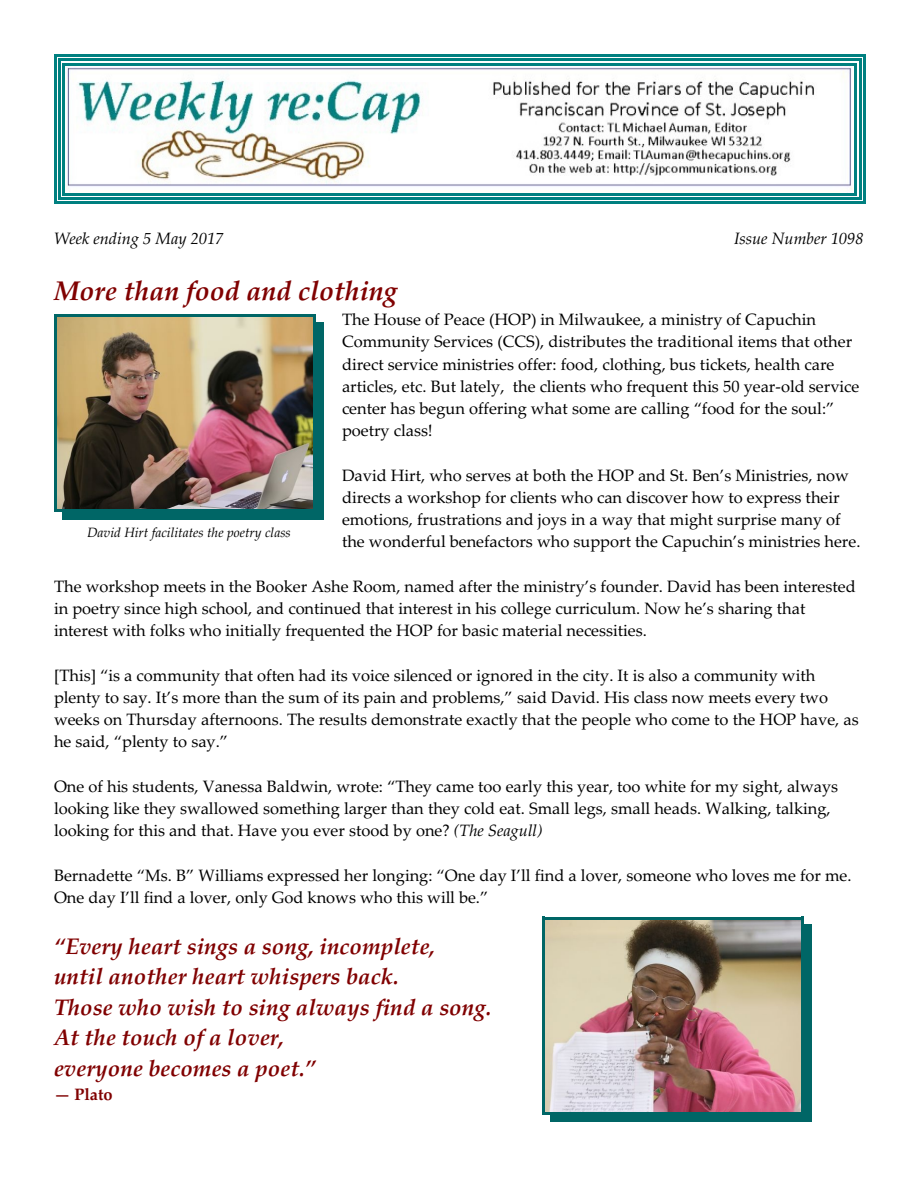
<style>
.page{position:relative;width:918px;height:1188px;background:#fff}
.page>*{position:absolute;margin:0;border:0;box-sizing:border-box;transform-origin:0 0}
.t1{font:italic 700 27px "Palatino Linotype";color:#800000}
.t2{font:italic 700 22.5px/30.5px "Palatino Linotype";color:#800000}
.t3{font:16.5px/22.2px "Palatino Linotype";color:#000}
.t4{font:italic 16.5px "Palatino Linotype";color:#000}
.t5{font:700 16.5px "Palatino Linotype";color:#800000}
.t6{font:italic 13.5px "Palatino Linotype";color:#000}
.s1{font-style:italic}
</style>
<div class="page">
<img style="left:57px;top:317px;width:256px;height:192px">
<hr style="left:54px;top:314px;width:3px;height:198px;background:#066">
<hr style="left:313px;top:314px;width:3px;height:198px;background:#066">
<hr style="left:54px;top:314px;width:262px;height:3px;background:#066">
<hr style="left:54px;top:509px;width:262px;height:3px;background:#066">
<div style="left:316px;top:322px;width:8px;height:198px;background:#066"></div>
<div style="left:62px;top:512px;width:262px;height:8px;background:#066"></div>
<img style="left:545px;top:919px;width:256px;height:193px">
<hr style="left:542px;top:917px;width:3px;height:197px;background:#066">
<hr style="left:801px;top:917px;width:3px;height:197px;background:#066">
<hr style="left:542px;top:917px;width:262px;height:2px;background:#066">
<hr style="left:542px;top:1112px;width:262px;height:2px;background:#066">
<div style="left:804px;top:925px;width:8px;height:197px;background:#066"></div>
<div style="left:550px;top:1114px;width:262px;height:8px;background:#066"></div>
<img style="left:65px;top:66px;width:788px;height:124px">
<hr style="left:62px;top:63px;width:3px;height:132px;background:#008080">
<hr style="left:854px;top:63px;width:3px;height:132px;background:#008080">
<hr style="left:62px;top:63px;width:795px;height:3px;background:#008080">
<hr style="left:62px;top:193px;width:795px;height:2px;background:#008080">
<hr style="left:58px;top:58px;width:3px;height:142px;background:#008080">
<hr style="left:859px;top:58px;width:2px;height:142px;background:#008080">
<hr style="left:58px;top:58px;width:803px;height:3px;background:#008080">
<hr style="left:58px;top:197px;width:803px;height:3px;background:#008080">
<hr style="left:54px;top:54px;width:3px;height:150px;background:#008080">
<hr style="left:863px;top:54px;width:3px;height:150px;background:#008080">
<hr style="left:54px;top:54px;width:812px;height:3px;background:#008080">
<hr style="left:54px;top:201px;width:812px;height:3px;background:#008080">
<p class="t4" style="left:54px;top:232px;width:171px">Week ending 5 May 2017</p>
<p class="t4" style="left:734px;top:232px;width:131px">Issue Number 1098</p>
<h1 class="t1" style="left:54px;top:280px;width:345px">More than food and clothing</h1>
<p class="t3" style="left:342px;top:310px;width:519px">The House of Peace (HOP) in Milwaukee, a ministry of Capuchin Community Services (CCS), distributes the traditional items that other direct service ministries offer: food, clothing, bus tickets, health care articles, etc. But lately, the clients who frequent this 50 year-old service center has begun offering what some are calling “food for the soul:” poetry class!</p>
<p class="t3" style="left:342px;top:466px;width:520px">David Hirt, who serves at both the HOP and St. Ben’s Ministries, now directs a workshop for clients who can discover how to express their emotions, frustrations and joys in a way that might surprise many of the wonderful benefactors who support the Capuchin’s ministries here.</p>
<p class="t3" style="left:54px;top:577px;width:803px">The workshop meets in the Booker Ashe Room, named after the ministry’s founder. David has been interested in poetry since high school, and continued that interest in his college curriculum. Now he’s sharing that interest with folks who initially frequented the HOP for basic material necessities.</p>
<p class="t3" style="left:54px;top:666px;width:806px">[This] “is a community that often had its voice silenced or ignored in the city. It is also a community with plenty to say. It’s more than the sum of its pain and problems,” said David. His class now meets every two weeks on Thursday afternoons. The results demonstrate exactly that the people who come to the HOP have, as he said, “plenty to say.”</p>
<p class="t3" style="left:54px;top:777px;width:786px">One of his students, Vanessa Baldwin, wrote: “They came too early this year, too white for my sight, always looking like they swallowed something larger than they cold eat. Small legs, small heads. Walking, talking, looking for this and that. Have you ever stood by one? <span class="s1">(The Seagull)</span></p>
<p class="t3" style="left:54px;top:866px;width:799px">Bernadette “Ms. B” Williams expressed her longing: “One day I’ll find a lover, someone who loves me for me.<br>One day I’ll find a lover, only God knows who this will be.”</p>
<h2 class="t2" style="left:54px;top:934px;width:439px">“Every heart sings a song, incomplete,<br>until another heart whispers back.<br>Those who wish to sing always find a song.<br>At the touch of a lover,<br>everyone becomes a poet.”</h2>
<p class="t5" style="left:54px;top:1088px;width:60px">— Plato</p>
<p class="t6" style="left:87px;top:527px;width:205px">David Hirt facilitates the poetry class</p>
</div>
